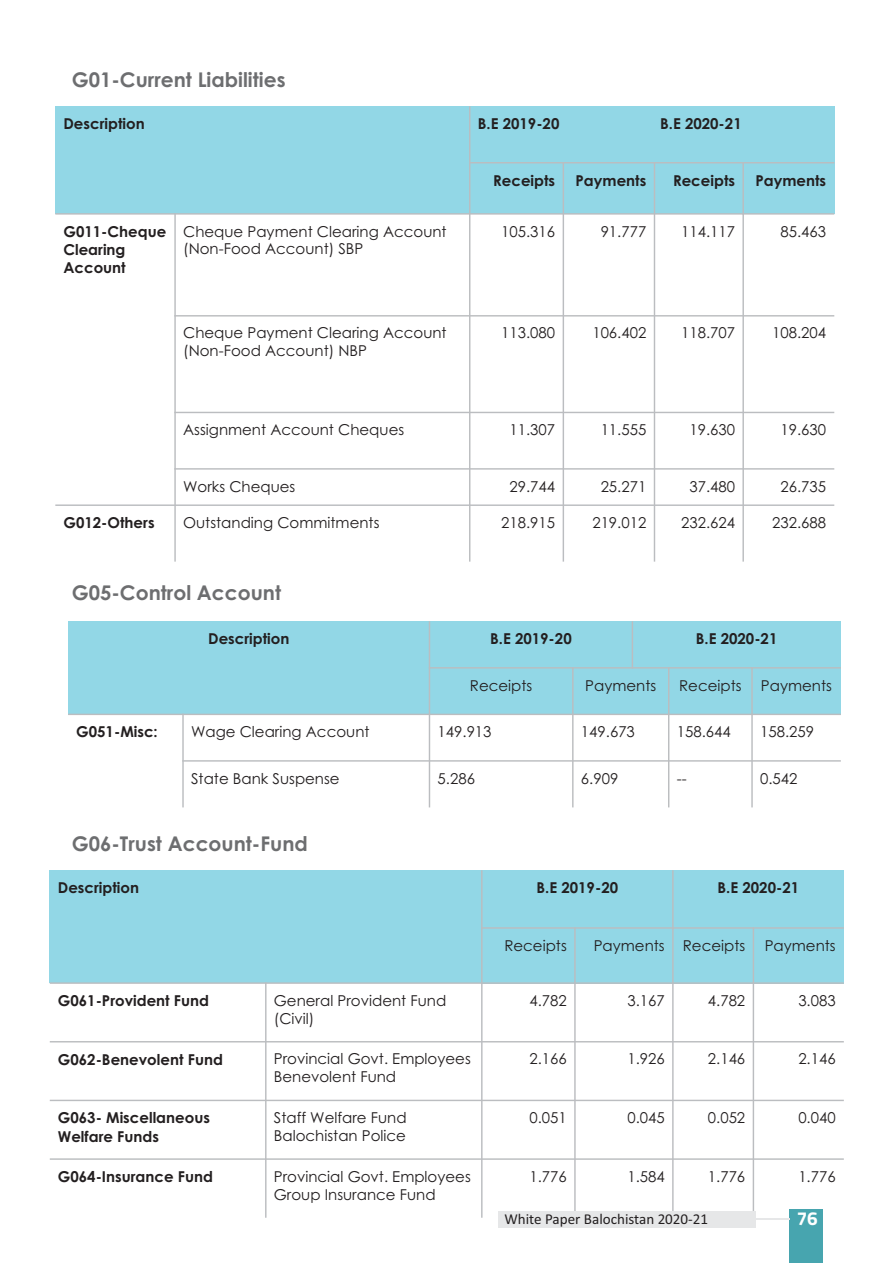
<style>
.page{position:relative;width:893px;height:1263px;background:#fff}
.page>*{position:absolute;margin:0;border:0;box-sizing:border-box;transform-origin:0 0}
.t1{font:700 20.25px "Century Gothic";color:#6d6e70}
.t2{font:700 18.9px "Titillium";color:#fff}
.t3{font:15.15px "Calibri";color:#231f20}
.t4{font:15px/17.9px "Century Gothic";color:#231f20}
.t5{font:700 15px/18.1px "Century Gothic";color:#231f20}
</style>
<div class="page">
<div style="left:55px;top:106px;width:415px;height:108px;background:#92d7e6"></div>
<div style="left:470px;top:106px;width:182px;height:57px;background:#92d7e6"></div>
<div style="left:652px;top:106px;width:182px;height:57px;background:#92d7e6"></div>
<div style="left:470px;top:163px;width:93px;height:51px;background:#92d7e6"></div>
<div style="left:563px;top:163px;width:91px;height:51px;background:#92d7e6"></div>
<div style="left:654px;top:163px;width:89px;height:51px;background:#92d7e6"></div>
<div style="left:743px;top:163px;width:91px;height:51px;background:#92d7e6"></div>
<hr style="left:174px;top:213px;width:2px;height:349px;background:#bbbdc0">
<hr style="left:469px;top:106px;width:1px;height:456px;background:#bbbdc0">
<hr style="left:563px;top:162px;width:1px;height:400px;background:#bbbdc0">
<hr style="left:654px;top:162px;width:1px;height:400px;background:#bbbdc0">
<hr style="left:742px;top:213px;width:2px;height:349px;background:#bbbdc0">
<hr style="left:742px;top:162px;width:2px;height:53px;background:#bbbdc0">
<hr style="left:55px;top:504px;width:779px;height:2px;background:#bbbdc0">
<hr style="left:174px;top:468px;width:660px;height:2px;background:#bbbdc0">
<hr style="left:174px;top:412px;width:660px;height:1px;background:#bbbdc0">
<hr style="left:174px;top:315px;width:660px;height:1px;background:#bbbdc0">
<hr style="left:55px;top:213px;width:779px;height:2px;background:#bbbdc0">
<hr style="left:469px;top:162px;width:365px;height:1px;background:#bbbdc0">
<div style="left:68px;top:621px;width:361px;height:93px;background:#92d7e6"></div>
<div style="left:429px;top:621px;width:203px;height:47px;background:#92d7e6"></div>
<div style="left:632px;top:621px;width:209px;height:47px;background:#92d7e6"></div>
<div style="left:429px;top:668px;width:144px;height:46px;background:#92d7e6"></div>
<div style="left:573px;top:668px;width:96px;height:46px;background:#92d7e6"></div>
<div style="left:669px;top:668px;width:83px;height:46px;background:#92d7e6"></div>
<div style="left:752px;top:668px;width:89px;height:46px;background:#92d7e6"></div>
<hr style="left:182px;top:714px;width:2px;height:93px;background:#bbbdc0">
<hr style="left:429px;top:621px;width:1px;height:186px;background:#bbbdc0">
<hr style="left:572px;top:667px;width:1px;height:140px;background:#bbbdc0">
<hr style="left:632px;top:621px;width:1px;height:47px;background:#bbbdc0">
<hr style="left:668px;top:667px;width:1px;height:140px;background:#bbbdc0">
<hr style="left:751px;top:667px;width:2px;height:48px;background:#bbbdc0">
<hr style="left:751px;top:714px;width:2px;height:93px;background:#bbbdc0">
<hr style="left:182px;top:760px;width:659px;height:2px;background:#bbbdc0">
<hr style="left:68px;top:714px;width:773px;height:1px;background:#bbbdc0">
<hr style="left:429px;top:667px;width:412px;height:1px;background:#bbbdc0">
<div style="left:50px;top:870px;width:432px;height:113px;background:#92d7e6"></div>
<div style="left:482px;top:870px;width:191px;height:58px;background:#92d7e6"></div>
<div style="left:673px;top:870px;width:171px;height:58px;background:#92d7e6"></div>
<div style="left:482px;top:928px;width:93px;height:55px;background:#92d7e6"></div>
<div style="left:575px;top:928px;width:98px;height:55px;background:#92d7e6"></div>
<div style="left:673px;top:928px;width:80px;height:55px;background:#92d7e6"></div>
<div style="left:753px;top:928px;width:91px;height:55px;background:#92d7e6"></div>
<hr style="left:265px;top:982px;width:2px;height:236px;background:#bbbdc0">
<hr style="left:481px;top:870px;width:2px;height:348px;background:#bbbdc0">
<hr style="left:574px;top:927px;width:2px;height:291px;background:#bbbdc0">
<hr style="left:672px;top:870px;width:2px;height:59px;background:#bbbdc0">
<hr style="left:672px;top:927px;width:2px;height:291px;background:#bbbdc0">
<hr style="left:753px;top:982px;width:1px;height:236px;background:#bbbdc0">
<hr style="left:753px;top:927px;width:1px;height:57px;background:#bbbdc0">
<hr style="left:50px;top:1158px;width:794px;height:2px;background:#bbbdc0">
<hr style="left:50px;top:1100px;width:794px;height:1px;background:#bbbdc0">
<hr style="left:50px;top:1041px;width:794px;height:1px;background:#bbbdc0">
<hr style="left:50px;top:982px;width:794px;height:2px;background:#bbbdc0">
<hr style="left:481px;top:927px;width:363px;height:2px;background:#bbbdc0">
<div style="left:789px;top:1209px;width:34px;height:54px;background:#47a5af"></div>
<hr style="left:756px;top:1218px;width:33px;height:2px;background:#e6e7e8">
<div style="left:498px;top:1211px;width:258px;height:16px;background:#e6e7e8"></div>
<h1 class="t1" style="left:72px;top:72px;width:215px">G01-Current Liabilities</h1>
<p class="t5" style="left:63px;top:116px;width:83px">Description</p>
<p class="t5" style="left:478px;top:116px;width:83px">B.E 2019-20</p>
<p class="t5" style="left:660px;top:116px;width:83px">B.E 2020-21</p>
<p class="t5" style="left:493px;top:173px;width:64px">Receipts</p>
<p class="t5" style="left:576px;top:173px;width:72px">Payments</p>
<p class="t5" style="left:673px;top:173px;width:64px">Receipts</p>
<p class="t5" style="left:755px;top:173px;width:72px">Payments</p>
<p class="t5" style="left:63px;top:224px;width:104px">G011-Cheque<br>Clearing<br>Account</p>
<p class="t4" style="left:183px;top:224px;width:265px">Cheque Payment Clearing Account (Non-Food Account) SBP</p>
<p class="t4" style="left:501px;top:224px;width:56px">105.316</p>
<p class="t4" style="left:601px;top:224px;width:47px">91.777</p>
<p class="t4" style="left:681px;top:224px;width:56px">114.117</p>
<p class="t4" style="left:780px;top:224px;width:47px">85.463</p>
<p class="t4" style="left:183px;top:325px;width:265px">Cheque Payment Clearing Account (Non-Food Account) NBP</p>
<p class="t4" style="left:501px;top:325px;width:56px">113.080</p>
<p class="t4" style="left:592px;top:325px;width:56px">106.402</p>
<p class="t4" style="left:681px;top:325px;width:56px">118.707</p>
<p class="t4" style="left:772px;top:325px;width:56px">108.204</p>
<p class="t4" style="left:183px;top:422px;width:223px">Assignment Account Cheques</p>
<p class="t4" style="left:509px;top:422px;width:47px">11.307</p>
<p class="t4" style="left:601px;top:422px;width:47px">11.555</p>
<p class="t4" style="left:689px;top:422px;width:47px">19.630</p>
<p class="t4" style="left:780px;top:422px;width:47px">19.630</p>
<p class="t4" style="left:183px;top:479px;width:114px">Works Cheques</p>
<p class="t4" style="left:509px;top:479px;width:47px">29.744</p>
<p class="t4" style="left:601px;top:479px;width:47px">25.271</p>
<p class="t4" style="left:689px;top:479px;width:47px">37.480</p>
<p class="t4" style="left:780px;top:479px;width:47px">26.735</p>
<p class="t5" style="left:63px;top:515px;width:93px">G012-Others</p>
<p class="t4" style="left:183px;top:515px;width:198px">Outstanding Commitments</p>
<p class="t4" style="left:501px;top:515px;width:56px">218.915</p>
<p class="t4" style="left:592px;top:515px;width:56px">219.012</p>
<p class="t4" style="left:681px;top:515px;width:56px">232.624</p>
<p class="t4" style="left:772px;top:515px;width:56px">232.688</p>
<h1 class="t1" style="left:72px;top:585px;width:211px">G05-Control Account</h1>
<p class="t5" style="left:208px;top:631px;width:83px">Description</p>
<p class="t5" style="left:490px;top:631px;width:83px">B.E 2019-20</p>
<p class="t5" style="left:696px;top:631px;width:83px">B.E 2020-21</p>
<p class="t4" style="left:470px;top:677px;width:64px">Receipts</p>
<p class="t4" style="left:585px;top:677px;width:73px">Payments</p>
<p class="t4" style="left:679px;top:677px;width:64px">Receipts</p>
<p class="t4" style="left:761px;top:677px;width:73px">Payments</p>
<p class="t5" style="left:76px;top:724px;width:83px">G051-Misc:</p>
<p class="t4" style="left:191px;top:724px;width:180px">Wage Clearing Account</p>
<p class="t4" style="left:438px;top:724px;width:56px">149.913</p>
<p class="t4" style="left:581px;top:724px;width:56px">149.673</p>
<p class="t4" style="left:677px;top:724px;width:56px">158.644</p>
<p class="t4" style="left:760px;top:724px;width:56px">158.259</p>
<p class="t4" style="left:191px;top:770px;width:150px">State Bank Suspense</p>
<p class="t4" style="left:438px;top:770px;width:39px">5.286</p>
<p class="t4" style="left:581px;top:770px;width:39px">6.909</p>
<p class="t4" style="left:677px;top:770px;width:11px">--</p>
<p class="t4" style="left:760px;top:770px;width:39px">0.542</p>
<h1 class="t1" style="left:72px;top:836px;width:238px">G06-Trust Account-Fund</h1>
<p class="t5" style="left:58px;top:880px;width:83px">Description</p>
<p class="t5" style="left:537px;top:880px;width:83px">B.E 2019-20</p>
<p class="t5" style="left:717px;top:880px;width:83px">B.E 2020-21</p>
<p class="t4" style="left:504px;top:938px;width:64px">Receipts</p>
<p class="t4" style="left:594px;top:938px;width:153px">Payments Receipts</p>
<p class="t4" style="left:765px;top:938px;width:73px">Payments</p>
<p class="t5" style="left:58px;top:993px;width:153px">G061-Provident Fund</p>
<p class="t4" style="left:274px;top:993px;width:174px">General Provident Fund (Civil)</p>
<p class="t4" style="left:529px;top:993px;width:39px">4.782</p>
<p class="t4" style="left:627px;top:993px;width:39px">3.167</p>
<p class="t4" style="left:708px;top:993px;width:39px">4.782</p>
<p class="t4" style="left:798px;top:993px;width:39px">3.083</p>
<p class="t5" style="left:58px;top:1051px;width:166px">G062-Benevolent Fund</p>
<p class="t4" style="left:274px;top:1051px;width:198px">Provincial Govt. Employees<br>Benevolent Fund</p>
<p class="t4" style="left:529px;top:1051px;width:39px">2.166</p>
<p class="t4" style="left:627px;top:1051px;width:39px">1.926</p>
<p class="t4" style="left:708px;top:1051px;width:39px">2.146</p>
<p class="t4" style="left:798px;top:1051px;width:39px">2.146</p>
<p class="t5" style="left:58px;top:1110px;width:154px">G063- Miscellaneous<br>Welfare Funds</p>
<p class="t4" style="left:274px;top:1110px;width:134px">Staff Welfare Fund<br>Balochistan Police</p>
<p class="t4" style="left:529px;top:1110px;width:39px">0.051</p>
<p class="t4" style="left:627px;top:1110px;width:39px">0.045</p>
<p class="t4" style="left:708px;top:1110px;width:39px">0.052</p>
<p class="t4" style="left:798px;top:1110px;width:39px">0.040</p>
<p class="t5" style="left:58px;top:1169px;width:157px">G064-Insurance Fund</p>
<p class="t4" style="left:274px;top:1169px;width:198px">Provincial Govt. Employees<br>Group Insurance Fund</p>
<p class="t4" style="left:529px;top:1169px;width:39px">1.776</p>
<p class="t4" style="left:627px;top:1169px;width:39px">1.584</p>
<p class="t4" style="left:708px;top:1169px;width:39px">1.776</p>
<p class="t4" style="left:798px;top:1169px;width:39px">1.776</p>
<p class="t3" style="left:504px;top:1212px;width:205px">White Paper Balochistan 2020-21</p>
<p class="t2" style="left:797px;top:1211px;width:23px">76</p>
</div>
